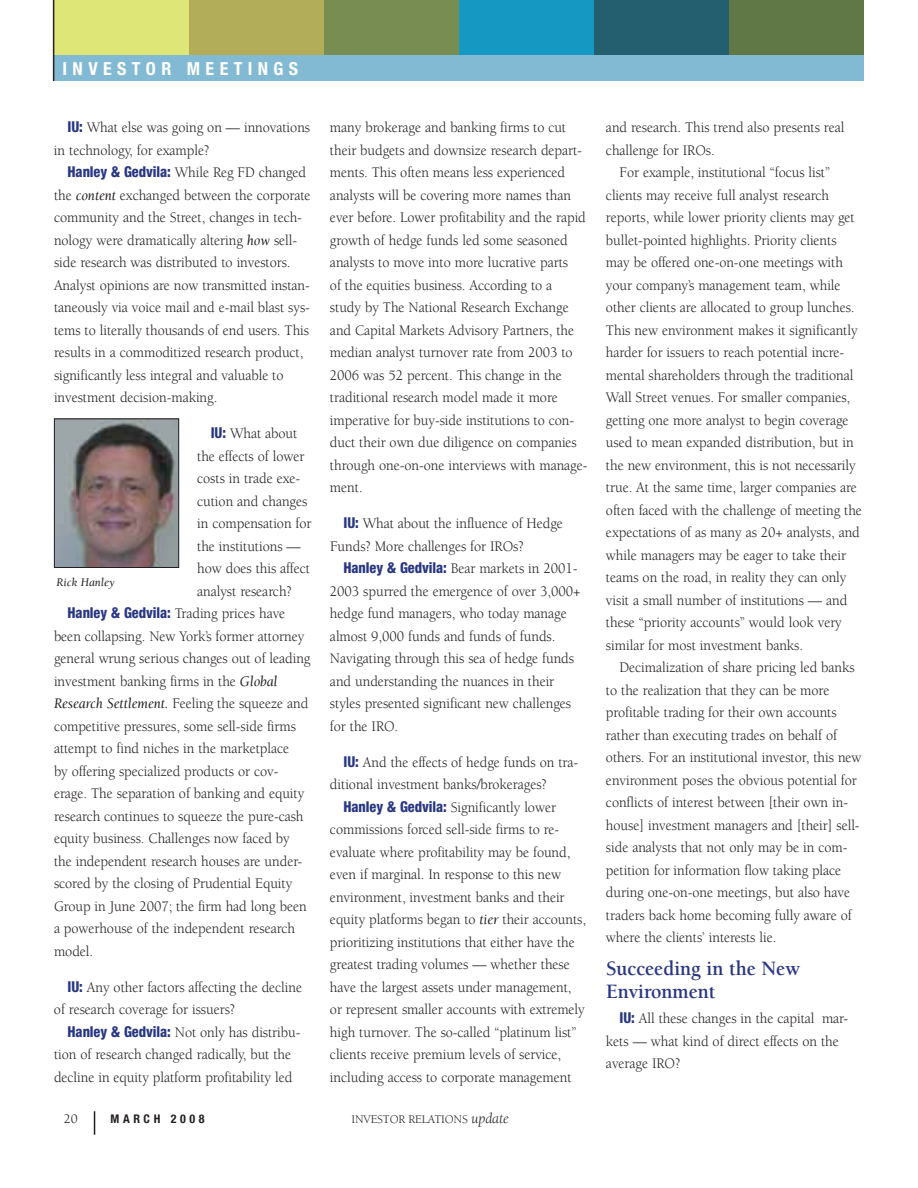
<style>
.page{position:relative;width:918px;height:1188px;background:#fff}
.page>*{position:absolute;margin:0;border:0;box-sizing:border-box;transform-origin:0 0}
.t1{font:700 21px/22.5px "Berkeley Std";letter-spacing:-.005em;color:#293783;scale:.95 1}
.t2{font:700 condensed 18px "Helvetica Neue LT Std";letter-spacing:.3em;color:#fff}
.t3{font:15px/22.5px "Berkeley Std";letter-spacing:-.005em;color:#231f20;scale:.95 1}
.t4{font:13.5px "Berkeley Std";color:#231f20}
.t5{font:12px "Berkeley Std";letter-spacing:-.01em;color:#231f20}
.t6{font:italic 12px "Berkeley Std";color:#231f20}
.t7{font:700 condensed 12px "Helvetica Neue LT Std";letter-spacing:.3em;color:#231f20}
.s1{font-family:"Helvetica Neue LT Std";font-weight:800;font-stretch:condensed;color:#293783}
.s2{font-style:italic}
.s3{font-style:italic;font-size:15px}
</style>
<div class="page">
<svg style="left:94px;top:1111px;width:1px;height:24px"></svg>
<div style="left:54px;top:54px;width:810px;height:27px;background:#82bad3"></div>
<div style="left:54px;top:0;width:135px;height:54px;background:#dfe678"></div>
<div style="left:189px;top:0;width:135px;height:54px;background:#b1ad59"></div>
<div style="left:324px;top:0;width:135px;height:54px;background:#788d52"></div>
<div style="left:459px;top:0;width:135px;height:54px;background:#1598c1"></div>
<div style="left:594px;top:0;width:135px;height:54px;background:#235f6e"></div>
<div style="left:729px;top:0;width:135px;height:54px;background:#5f7845"></div>
<hr style="left:53px;top:0;width:1px;height:81px;background:#231f20">
<img style="left:56px;top:420px;width:121px;height:146px">
<div style="left:54px;top:418px;width:125px;height:150px;border:1px solid #231f20"></div>
<p class="t2" style="left:63px;top:62px;width:237px">INVESTOR MEETINGS</p>
<p class="t3" style="left:54px;top:117px;width:271px;text-indent:14px"><span class="s1">IU:</span> What else was going on — innovations in technology, for example?</p>
<p class="t3" style="left:54px;top:162px;width:272px;text-indent:13px"><span class="s1">Hanley &amp; Gedvila:</span> While Reg FD changed the <span class="s2">content</span> exchanged between the corporate community and the Street, changes in tech&shy;nology were dramatically altering <span class="s2">how</span> sell&shy;side research was distributed to investors.<br>Analyst opinions are now transmitted instan&shy;taneously via voice mail and e-mail blast sys&shy;tems to literally thousands of end users. This results in a commoditized research product, significantly less integral and valuable to investment decision-making.</p>
<p class="t3" style="left:211px;top:423px;width:93px"><span class="s1">IU:</span> What about</p>
<p class="t3" style="left:197px;top:446px;width:114px">the effects of lower</p>
<p class="t3" style="left:197px;top:468px;width:110px">costs in trade exe-</p>
<p class="t3" style="left:197px;top:491px;width:117px">cution and changes</p>
<p class="t3" style="left:197px;top:513px;width:122px">in compensation for</p>
<p class="t3" style="left:197px;top:536px;width:110px">the institutions —</p>
<p class="t3" style="left:197px;top:558px;width:120px">how does this affect</p>
<p class="t3" style="left:197px;top:581px;width:101px">analyst research?</p>
<p class="t3" style="left:68px;top:603px;width:231px"><span class="s1">Hanley &amp; Gedvila:</span> Trading prices have</p>
<p class="t3" style="left:54px;top:626px;width:265px">been collapsing. New York’s former attorney</p>
<p class="t3" style="left:54px;top:648px;width:272px">general wrung serious changes out of leading</p>
<p class="t3" style="left:54px;top:671px;width:237px">investment banking firms in the <span class="s2">Global</span></p>
<p class="t3" style="left:54px;top:693px;width:269px"><span class="s2">Research Settlement.</span> Feeling the squeeze and</p>
<p class="t3" style="left:54px;top:716px;width:256px">competitive pressures, some sell-side firms</p>
<p class="t3" style="left:54px;top:738px;width:249px">attempt to find niches in the marketplace</p>
<p class="t3" style="left:54px;top:761px;width:238px">by offering specialized products or cov-</p>
<p class="t3" style="left:54px;top:783px;width:265px">erage. The separation of banking and equity</p>
<p class="t3" style="left:54px;top:806px;width:264px">research continues to squeeze the pure-cash</p>
<p class="t3" style="left:54px;top:828px;width:250px">equity business. Challenges now faced by</p>
<p class="t3" style="left:54px;top:851px;width:263px">the independent research houses are under-</p>
<p class="t3" style="left:54px;top:873px;width:252px">scored by the closing of Prudential Equity</p>
<p class="t3" style="left:54px;top:896px;width:267px">Group in June 2007; the firm had long been</p>
<p class="t3" style="left:54px;top:918px;width:255px">a powerhouse of the independent research</p>
<p class="t3" style="left:54px;top:941px;width:43px">model.</p>
<p class="t3" style="left:54px;top:977px;width:263px;text-indent:14px"><span class="s1">IU:</span> Any other factors affecting the decline of research coverage for issuers?</p>
<p class="t3" style="left:54px;top:1022px;width:261px;text-indent:13px"><span class="s1">Hanley &amp; Gedvila:</span> Not only has distribu&shy;tion of research changed radically, but the decline in equity platform profitability led</p>
<p class="t6" style="left:57px;top:577px;width:60px">Rick Hanley</p>
<p class="t3" style="left:330px;top:117px;width:273px">many brokerage and banking firms to cut their budgets and downsize research depart&shy;ments. This often means less experienced analysts will be covering more names than ever before. Lower profitability and the rapid growth of hedge funds led some seasoned analysts to move into more lucrative parts<br>of the equities business. According to a<br>study by The National Research Exchange and Capital Markets Advisory Partners, the median analyst turnover rate from 2003 to 2006 was 52 percent. This change in the traditional research model made it more imperative for buy-side institutions to con&shy;duct their own due diligence on companies through one-on-one interviews with manage&shy;ment.</p>
<p class="t3" style="left:330px;top:513px;width:247px;text-indent:13px"><span class="s1">IU:</span> What about the influence of Hedge<br>Funds? More challenges for IROs?</p>
<p class="t3" style="left:330px;top:558px;width:265px;text-indent:14px"><span class="s1">Hanley &amp; Gedvila:</span> Bear markets in 2001- 2003 spurred the emergence of over 3,000+ hedge fund managers, who today manage almost 9,000 funds and funds of funds.<br>Navigating through this sea of hedge funds and understanding the nuances in their styles presented significant new challenges for the IRO.</p>
<p class="t3" style="left:330px;top:752px;width:263px;text-indent:14px"><span class="s1">IU:</span> And the effects of hedge funds on tra&shy;ditional investment banks/brokerages?</p>
<p class="t3" style="left:330px;top:797px;width:271px;text-indent:14px"><span class="s1">Hanley &amp; Gedvila:</span> Significantly lower commissions forced sell-side firms to re&shy;evaluate where profitability may be found, even if marginal. In response to this new environment, investment banks and their equity platforms began to <span class="s2">tier</span> their accounts, prioritizing institutions that either have the greatest trading volumes — whether these have the largest assets under management, or represent smaller accounts with extremely high turnover. The so-called “platinum list” clients receive premium levels of service, including access to corporate management</p>
<p class="t4" style="left:64px;top:1114px;width:16px">20</p>
<p class="t7" style="left:111px;top:1115px;width:95px">MARCH 2008</p>
<p class="t5" style="left:351px;top:1115px;width:159px">INVESTOR RELATIONS <span class="s3">update</span></p>
<p class="t3" style="left:606px;top:117px;width:252px">and research. This trend also presents real challenge for IROs.</p>
<p class="t3" style="left:606px;top:162px;width:271px;text-indent:14px">For example, institutional “focus list” clients may receive full analyst research reports, while lower priority clients may get bullet-pointed highlights. Priority clients may be offered one-on-one meetings with your company’s management team, while other clients are allocated to group lunches.<br>This new environment makes it significantly harder for issuers to reach potential incre&shy;mental shareholders through the traditional Wall Street venues. For smaller companies, getting one more analyst to begin coverage used to mean expanded distribution, but in the new environment, this is not necessarily true. At the same time, larger companies are often faced with the challenge of meeting the expectations of as many as 20+ analysts, and while managers may be eager to take their teams on the road, in reality they can only visit a small number of institutions — and these “priority accounts” would look very similar for most investment banks.</p>
<p class="t3" style="left:606px;top:657px;width:271px;text-indent:14px">Decimalization of share pricing led banks to the realization that they can be more profitable trading for their own accounts rather than executing trades on behalf of others. For an institutional investor, this new environment poses the obvious potential for conflicts of interest between [their own in&shy;house] investment managers and [their] sell&shy;side analysts that not only may be in com&shy;petition for information flow taking place during one-on-one meetings, but also have traders back home becoming fully aware of where the clients’ interests lie.</p>
<h1 class="t1" style="left:606px;top:959px;width:206px">Succeeding in the New<br>Environment</h1>
<p class="t3" style="left:606px;top:1008px;width:257px;text-indent:14px"><span class="s1">IU:</span> All these changes in the capital mar&shy;kets — what kind of direct effects on the average IRO?</p>
</div>
